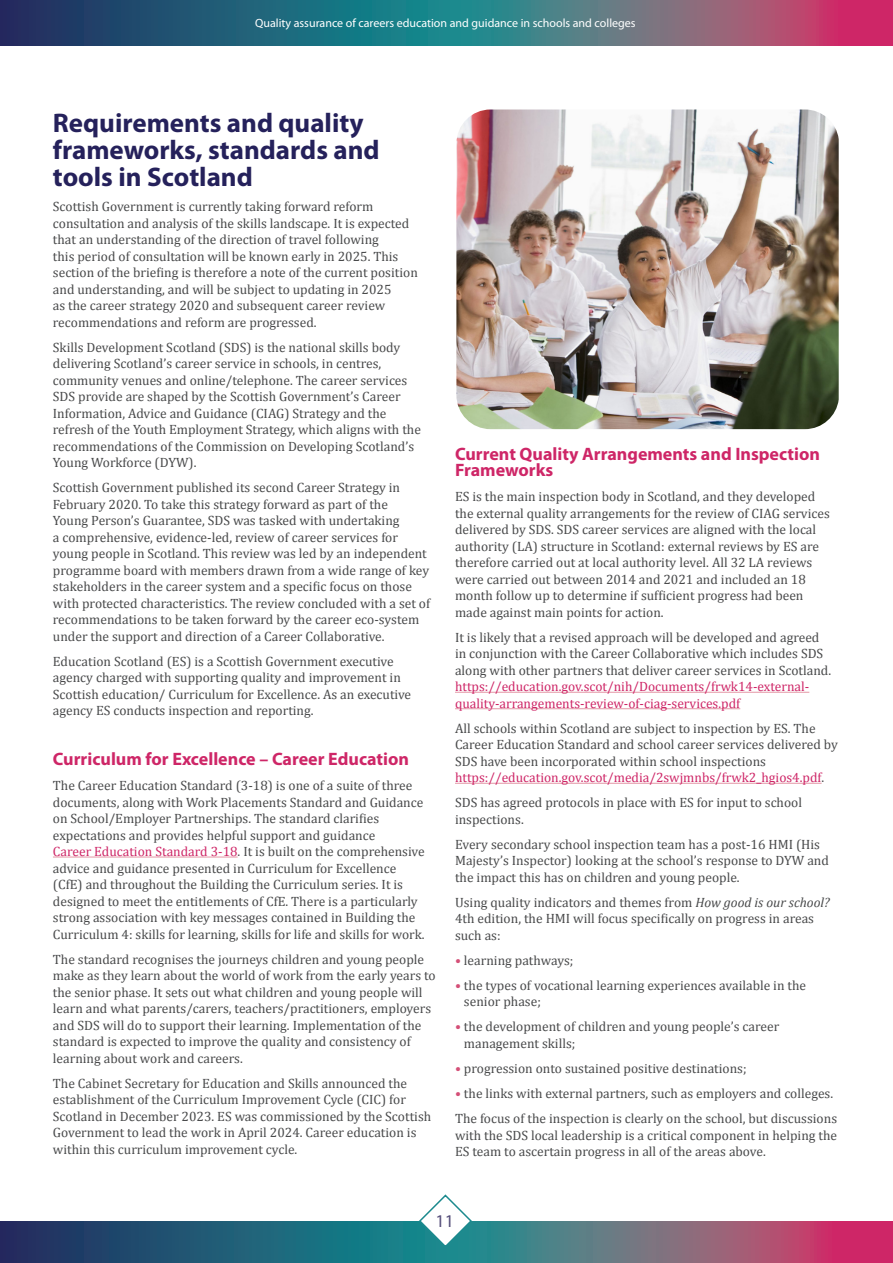
<style>
.page{position:relative;width:893px;height:1263px;background:#fff}
.page>*{position:absolute;margin:0;border:0;box-sizing:border-box;transform-origin:0 0}
.t1{font:700 27px/27px "Myriad Pro";color:#25215b}
.paragraph{font:700 18px/16.5px "Myriad Pro";color:#ce2667}
.t2{font:18px "Myriad Pro";color:#564f7a}
.paragraph-2{font:13.5px/16.5px "Cambria";color:#494a4b}
.t3{font:12px "Myriad Pro";color:#fff}
.s1{color:#ce2667}
.s2{font-style:italic}
.s3{color:#d44f77}
</style>
<div class="page">
<svg style="left:0;top:0;width:893px;height:46px;background:#4d6179"></svg>
<svg style="left:0;top:1221px;width:893px;height:42px;background:#505e78"></svg>
<hr style="left:53px;top:857px;width:185px;height:1px;background:#e396a5">
<hr style="left:455px;top:692px;width:354px;height:1px;background:#e396a5">
<hr style="left:455px;top:708px;width:285px;height:1px;background:#e396a5">
<hr style="left:455px;top:783px;width:367px;height:1px;background:#e396a5">
<svg style="left:418px;top:1194px;width:55px;height:55px"></svg>
<img style="left:456px;top:109px;width:383px;height:320px">
<p class="t3" style="left:255px;top:16px;width:382px">Quality assurance of careers education and guidance in schools and colleges</p>
<p class="t1" style="left:53px;top:110px;width:328px">Requirements and quality frameworks, standards and tools in Scotland</p>
<p class="paragraph-2" style="left:53px;top:198px;width:366px">Scottish Government is currently taking forward reform consultation and analysis of the skills landscape. It is expected that an understanding of the direction of travel following<br>this period of consultation will be known early in 2025. This section of the briefing is therefore a note of the current position and understanding, and will be subject to updating in 2025<br>as the career strategy 2020 and subsequent career review recommendations and reform are progressed.</p>
<p class="paragraph-2" style="left:53px;top:339px;width:370px">Skills Development Scotland (SDS) is the national skills body delivering Scotland’s career service in schools, in centres, community venues and online/telephone. The career services SDS provide are shaped by the Scottish Government’s Career Information, Advice and Guidance (CIAG) Strategy and the refresh of the Youth Employment Strategy, which aligns with the recommendations of the Commission on Developing Scotland’s Young Workforce (DYW).</p>
<p class="paragraph-2" style="left:53px;top:479px;width:379px">Scottish Government published its second Career Strategy in February 2020. To take this strategy forward as part of the<br>Young Person’s Guarantee, SDS was tasked with undertaking<br>a comprehensive, evidence-led, review of career services for young people in Scotland. This review was led by an independent programme board with members drawn from a wide range of key stakeholders in the career system and a specific focus on those with protected characteristics. The review concluded with a set of recommendations to be taken forward by the career eco-system under the support and direction of a Career Collaborative.</p>
<p class="paragraph-2" style="left:53px;top:653px;width:360px">Education Scotland (ES) is a Scottish Government executive agency charged with supporting quality and improvement in Scottish education/ Curriculum for Excellence. As an executive agency ES conducts inspection and reporting.</p>
<p class="paragraph" style="left:53px;top:751px;width:358px">Curriculum for Excellence – Career Education</p>
<p class="paragraph-2" style="left:53px;top:777px;width:373px">The Career Education Standard (3-18) is one of a suite of three documents, along with Work Placements Standard and Guidance on School/Employer Partnerships. The standard clarifies expectations and provides helpful support and guidance<br><span class="s1">Career Education Standard 3-18</span>. It is built on the comprehensive advice and guidance presented in Curriculum for Excellence (CfE) and throughout the Building the Curriculum series. It is designed to meet the entitlements of CfE. There is a particularly strong association with key messages contained in Building the Curriculum 4: skills for learning, skills for life and skills for work.</p>
<p class="paragraph-2" style="left:53px;top:951px;width:384px">The standard recognises the journeys children and young people make as they learn about the world of work from the early years to the senior phase. It sets out what children and young people will learn and what parents/carers, teachers/practitioners, employers and SDS will do to support their learning. Implementation of the standard is expected to improve the quality and consistency of learning about work and careers.</p>
<p class="paragraph-2" style="left:53px;top:1075px;width:380px">The Cabinet Secretary for Education and Skills announced the establishment of the Curriculum Improvement Cycle (CIC) for Scotland in December 2023. ES was commissioned by the Scottish Government to lead the work in April 2024. Career education is within this curriculum improvement cycle.</p>
<p class="paragraph" style="left:455px;top:446px;width:366px">Current Quality Arrangements and Inspection<br>Frameworks</p>
<p class="paragraph-2" style="left:455px;top:488px;width:376px">ES is the main inspection body in Scotland, and they developed the external quality arrangements for the review of CIAG services delivered by SDS. SDS career services are aligned with the local authority (LA) structure in Scotland: external reviews by ES are therefore carried out at local authority level. All 32 LA reviews were carried out between 2014 and 2021 and included an 18 month follow up to determine if sufficient progress had been made against main points for action.</p>
<p class="paragraph-2" style="left:455px;top:629px;width:378px">It is likely that a revised approach will be developed and agreed in conjunction with the Career Collaborative which includes SDS along with other partners that deliver career services in Scotland. <span class="s1">https://education.gov.scot/nih/Documents/frwk14-external&shy;quality-arrangements-review-of-ciag-services.pdf</span></p>
<p class="paragraph-2" style="left:455px;top:720px;width:384px">All schools within Scotland are subject to inspection by ES. The Career Education Standard and school career services delivered by SDS have been incorporated within school inspections <span class="s1">https://education.gov.scot/media/2swjmnbs/frwk2_hgios4.pdf</span>.</p>
<p class="paragraph-2" style="left:455px;top:794px;width:349px">SDS has agreed protocols in place with ES for input to school inspections.</p>
<p class="paragraph-2" style="left:455px;top:836px;width:375px">Every secondary school inspection team has a post-16 HMI (His<br>Majesty’s Inspector) looking at the school’s response to DYW and the impact this has on children and young people.</p>
<p class="paragraph-2" style="left:455px;top:894px;width:376px">Using quality indicators and themes from <span class="s2">How good is our school?<br></span>4th edition, the HMI will focus specifically on progress in areas such as:</p>
<p class="paragraph-2" style="left:455px;top:952px;width:120px"><span class="s3">•</span> learning pathways;</p>
<p class="paragraph-2" style="left:464px;top:977px;width:344px;text-indent:-9px"><span class="s3">•</span> the types of vocational learning experiences available in the senior phase;</p>
<p class="paragraph-2" style="left:464px;top:1018px;width:317px;text-indent:-9px"><span class="s3">•</span> the development of children and young people’s career management skills;</p>
<p class="paragraph-2" style="left:455px;top:1060px;width:293px"><span class="s3">•</span> progression onto sustained positive destinations;</p>
<p class="paragraph-2" style="left:455px;top:1085px;width:380px"><span class="s3">•</span> the links with external partners, such as employers and colleges.</p>
<p class="paragraph-2" style="left:455px;top:1110px;width:384px;text-align:justify">The focus of the inspection is clearly on the school, but discussions with the SDS local leadership is a critical component in helping the ES team to ascertain progress in all of the areas above.</p>
<p class="t2" style="left:435px;top:1211px;width:20px">11</p>
</div>
